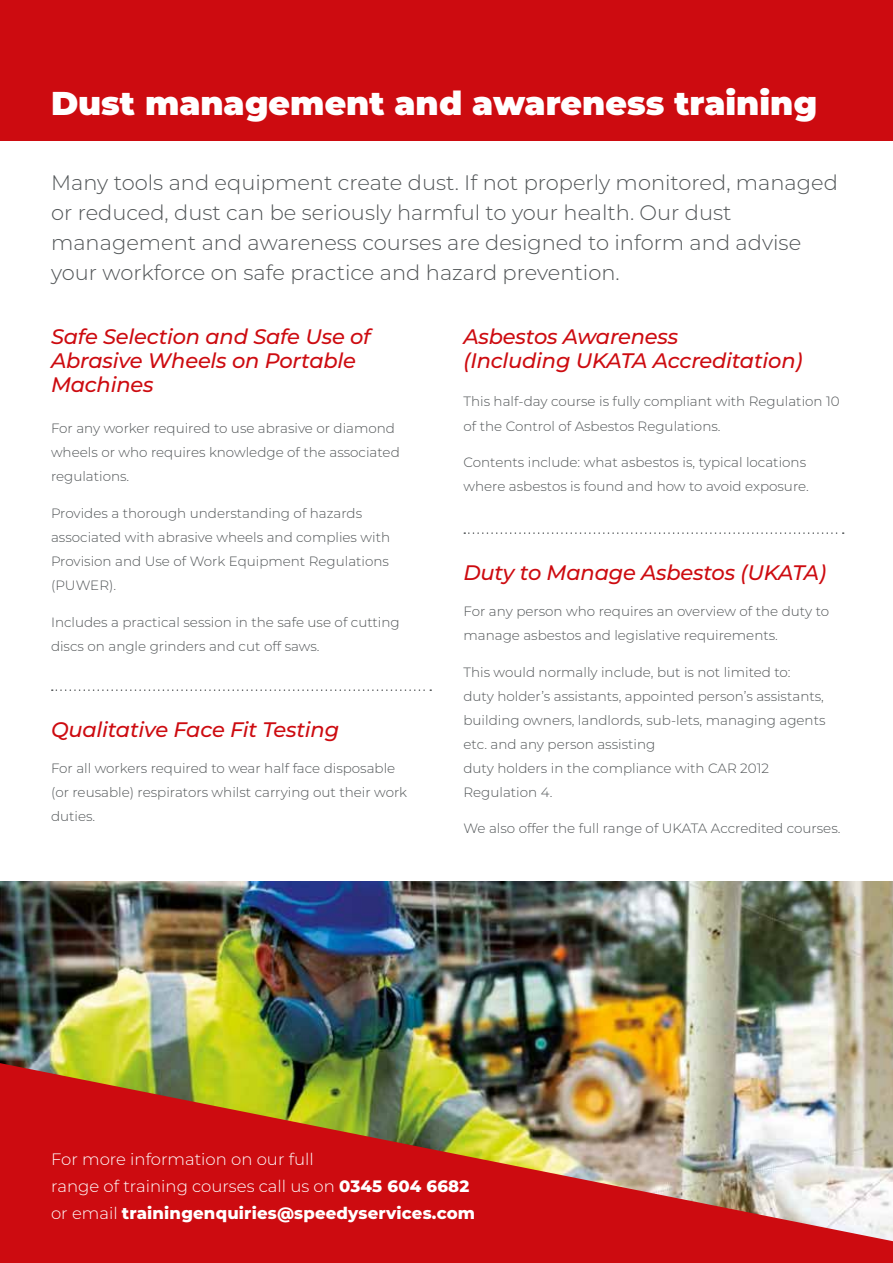
<style>
.page{position:relative;width:893px;height:1263px;background:#fff}
.page>*{position:absolute;margin:0;border:0;box-sizing:border-box;transform-origin:0 0}
.t1{font:900 33px "Montserrat";color:#fff}
.t2{font:300 21px/30px "Montserrat";color:#505456}
.t3{font:italic 500 21px/24px "Montserrat";letter-spacing:-.01em;color:#cd0b10}
.t4{font:300 16.5px/27px "Montserrat";color:#fff}
.t5{font:300 13.5px/24px "Montserrat";color:#505456}
.s1{font-weight:800}
</style>
<div class="page">
<img style="left:0;top:881px;width:893px;height:182px">
<div style="left:0;top:0;width:893px;height:140px;background:#cd0b10"></div>
<svg style="left:464px;top:532px;width:380px;height:2px"></svg>
<img style="left:0;top:1063px;width:893px;height:200px">
<svg style="left:52px;top:689px;width:379px;height:2px"></svg>
<h1 class="t1" style="left:51px;top:78px;width:768px">Dust management and awareness training</h1>
<p class="t2" style="left:51px;top:167px;width:788px">Many tools and equipment create dust. If not properly monitored, managed or reduced, dust can be seriously harmful to your health. Our dust management and awareness courses are designed to inform and advise your workforce on safe practice and hazard prevention.</p>
<h2 class="t3" style="left:51px;top:323px;width:321px">Safe Selection and Safe Use of<br>Abrasive Wheels on Portable<br>Machines</h2>
<h2 class="t3" style="left:463px;top:323px;width:340px">Asbestos Awareness<br>(Including UKATA Accreditation)</h2>
<p class="t5" style="left:51px;top:416px;width:350px">For any worker required to use abrasive or diamond wheels or who requires knowledge of the associated regulations.</p>
<p class="t5" style="left:51px;top:501px;width:341px">Provides a thorough understanding of hazards associated with abrasive wheels and complies with Provision and Use of Work Equipment Regulations (PUWER).</p>
<p class="t5" style="left:51px;top:610px;width:350px">Includes a practical session in the safe use of cutting discs on angle grinders and cut off saws.</p>
<h2 class="t3" style="left:51px;top:716px;width:290px">Qualitative Face Fit Testing</h2>
<p class="t5" style="left:51px;top:755px;width:358px">For all workers required to wear half face disposable (or reusable) respirators whilst carrying out their work duties.</p>
<p class="t5" style="left:463px;top:389px;width:378px">This half-day course is fully compliant with Regulation 10 of the Control of Asbestos Regulations.</p>
<p class="t5" style="left:463px;top:450px;width:347px">Contents include: what asbestos is, typical locations where asbestos is found and how to avoid exposure.</p>
<h2 class="t3" style="left:463px;top:559px;width:364px">Duty to Manage Asbestos (UKATA)</h2>
<p class="t5" style="left:463px;top:598px;width:367px">For any person who requires an overview of the duty to manage asbestos and legislative requirements.</p>
<p class="t5" style="left:463px;top:659px;width:364px">This would normally include, but is not limited to:<br>duty holder’s assistants, appointed person’s assistants, building owners, landlords, sub-lets, managing agents etc. and any person assisting<br>duty holders in the compliance with CAR 2012<br>Regulation 4.</p>
<p class="t5" style="left:463px;top:816px;width:378px">We also offer the full range of UKATA Accredited courses.</p>
<p class="t4" style="left:51px;top:1145px;width:426px">For more information on our full<br>range of training courses call us on <span class="s1">0345 604 6682 </span>or email <span class="s1">trainingenquiries@speedyservices.com</span></p>
</div>
